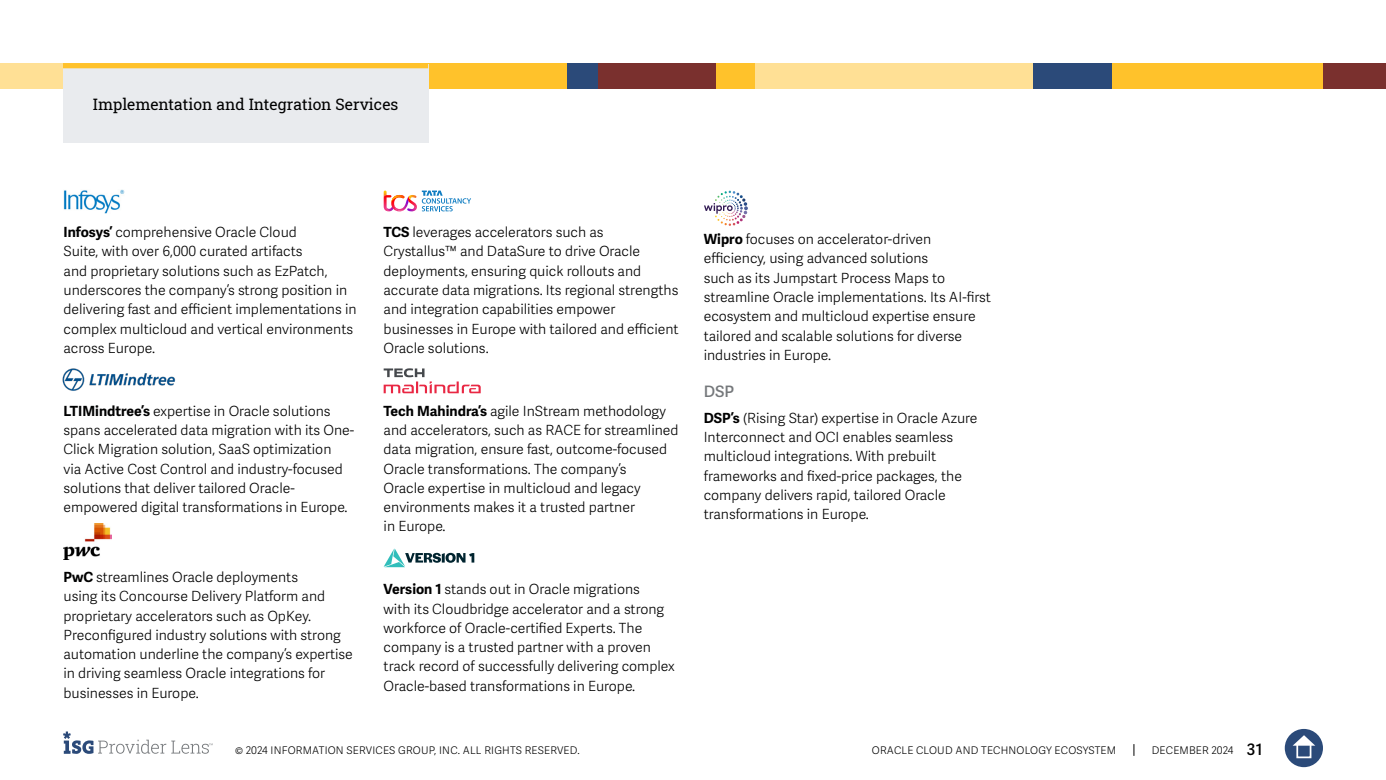
<style>
.page{position:relative;width:1386px;height:780px;background:#fff}
.page>*{position:absolute;margin:0;border:0;box-sizing:border-box;transform-origin:0 0}
.t1{font:15.75px "Roboto Slab ISG P Regular";color:#000}
.t2{font:600 15.75px "Adelle Sans";color:#75787b}
.t3{font:300 14px/19.2px "Adelle Sans";color:#000101}
.t4{font:300 10.5px "Adelle Sans";letter-spacing:.02em;color:#000}
.s1{font-weight:700}
.s2{font-weight:600;font-size:15.75px}
</style>
<div class="page">
<svg style="left:1133px;top:744px;width:1px;height:12px"></svg>
<div style="left:1285px;top:729px;width:38px;height:38px;background:#2b4a79;border-radius:50%"></div>
<svg style="left:1293px;top:735px;width:22px;height:10px"></svg>
<div style="left:1296px;top:743px;width:15px;height:15px;border:2px solid #fff"></div>
<svg style="left:63px;top:731px;width:150px;height:23px"></svg>
<div style="left:1047px;top:63px;width:276px;height:26px;background:#ffc22b"></div>
<div style="left:0;top:63px;width:158px;height:26px;background:#ffe095"></div>
<div style="left:158px;top:63px;width:409px;height:26px;background:#ffc22b"></div>
<div style="left:850px;top:63px;width:184px;height:26px;background:#ffe095"></div>
<div style="left:1323px;top:63px;width:63px;height:26px;background:#7a302e"></div>
<div style="left:1033px;top:63px;width:79px;height:26px;background:#2b4a79"></div>
<div style="left:754px;top:63px;width:98px;height:26px;background:#ffe095"></div>
<div style="left:598px;top:63px;width:157px;height:26px;background:#ffc22b"></div>
<div style="left:598px;top:63px;width:118px;height:26px;background:#7a302e"></div>
<div style="left:567px;top:63px;width:31px;height:26px;background:#2b4a79"></div>
<div style="left:63px;top:64px;width:365px;height:79px;background:#e9ebee"></div>
<div style="left:63px;top:63px;width:365px;height:5px;background:#ffc22b"></div>
<svg style="left:384px;top:368px;width:97px;height:25px"></svg>
<img style="left:64px;top:190px;width:60px;height:23px">
<svg style="left:704px;top:191px;width:44px;height:35px"></svg>
<svg style="left:384px;top:190px;width:87px;height:21px"></svg>
<img style="left:62px;top:368px;width:114px;height:23px">
<img style="left:64px;top:523px;width:47px;height:36px">
<svg style="left:384px;top:548px;width:90px;height:19px"></svg>
<p class="t1" style="left:93px;top:93px;width:307px">Implementation and Integration Services</p>
<p class="t3" style="left:64px;top:223px;width:295px"><span class="s1">Infosys’</span> comprehensive Oracle Cloud<br>Suite, with over 6,000 curated artifacts<br>and proprietary solutions such as EzPatch, underscores the company’s strong position in delivering fast and efficient implementations in complex multicloud and vertical environments across Europe.</p>
<p class="t3" style="left:64px;top:401px;width:292px"><span class="s1">LTIMindtree’s</span> expertise in Oracle solutions spans accelerated data migration with its One-Click Migration solution, SaaS optimization<br>via Active Cost Control and industry-focused solutions that deliver tailored Oracle&shy;empowered digital transformations in Europe.</p>
<p class="t3" style="left:64px;top:568px;width:291px"><span class="s1">PwC</span> streamlines Oracle deployments<br>using its Concourse Delivery Platform and proprietary accelerators such as OpKey.<br>Preconfigured industry solutions with strong automation underline the company’s expertise in driving seamless Oracle integrations for businesses in Europe.</p>
<p class="t3" style="left:384px;top:223px;width:297px"><span class="s1">TCS</span> leverages accelerators such as Crystallus™ and DataSure to drive Oracle deployments, ensuring quick rollouts and accurate data migrations. Its regional strengths and integration capabilities empower businesses in Europe with tailored and efficient Oracle solutions.</p>
<p class="t3" style="left:384px;top:401px;width:296px"><span class="s1">Tech Mahindra’s</span> agile InStream methodology and accelerators, such as RACE for streamlined data migration, ensure fast, outcome-focused Oracle transformations. The company’s<br>Oracle expertise in multicloud and legacy environments makes it a trusted partner<br>in Europe.</p>
<p class="t3" style="left:384px;top:580px;width:293px"><span class="s1">Version 1</span> stands out in Oracle migrations<br>with its Cloudbridge accelerator and a strong workforce of Oracle-certified Experts. The company is a trusted partner with a proven track record of successfully delivering complex Oracle-based transformations in Europe.</p>
<p class="t3" style="left:704px;top:230px;width:289px"><span class="s1">Wipro</span> focuses on accelerator-driven efficiency, using advanced solutions<br>such as its Jumpstart Process Maps to streamline Oracle implementations. Its AI-first ecosystem and multicloud expertise ensure tailored and scalable solutions for diverse industries in Europe.</p>
<p class="t2" style="left:704px;top:382px;width:32px">DSP</p>
<p class="t3" style="left:704px;top:408px;width:275px"><span class="s1">DSP’s</span> (Rising Star) expertise in Oracle Azure Interconnect and OCI enables seamless multicloud integrations. With prebuilt frameworks and fixed-price packages, the company delivers rapid, tailored Oracle transformations in Europe.</p>
<p class="t4" style="left:235px;top:744px;width:346px">© 2024 INFORMATION SERVICES GROUP, INC. ALL RIGHTS RESERVED.</p>
<p class="t4" style="left:872px;top:744px;width:246px">ORACLE CLOUD AND TECHNOLOGY ECOSYSTEM</p>
<p class="t4" style="left:1152px;top:744px;width:112px">DECEMBER 2024 <span class="s2">31</span></p>
</div>
